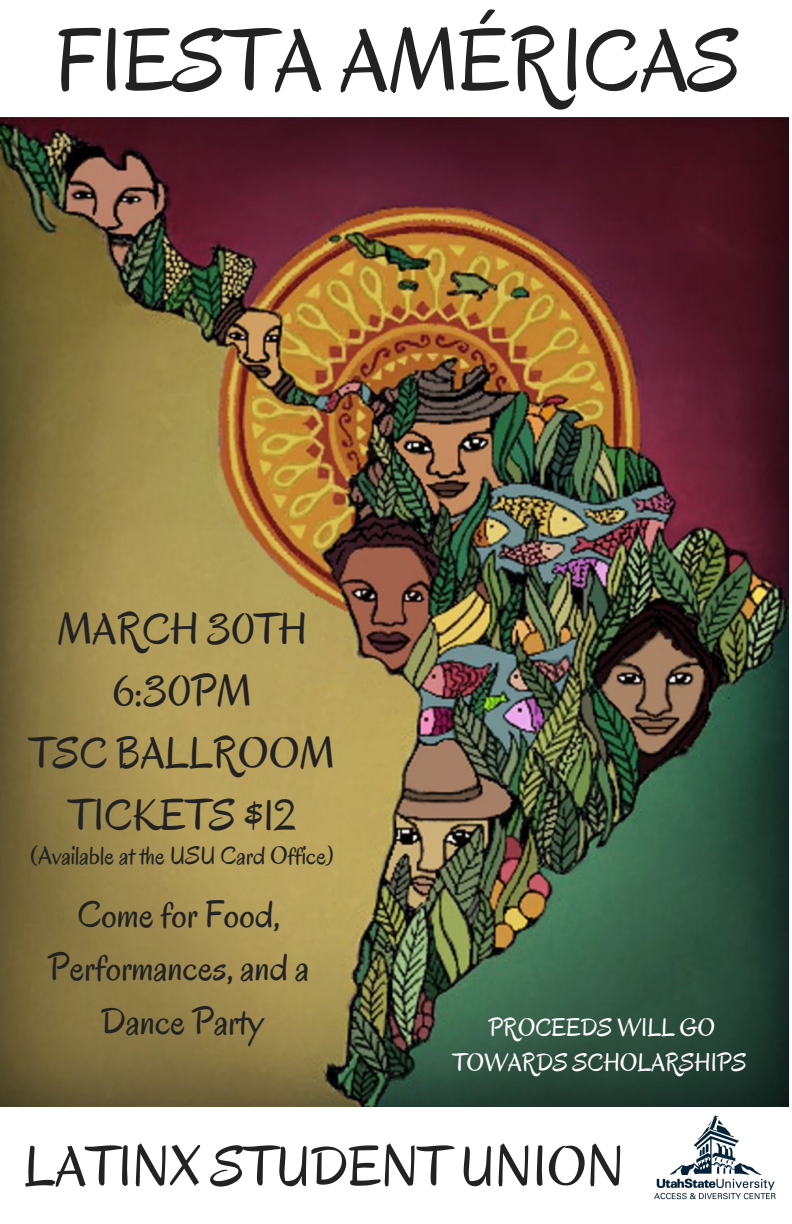
<style>
.page{position:relative;width:792px;height:1224px;background:#fff}
.page>*{position:absolute;margin:0;border:0;box-sizing:border-box;transform-origin:0 0}
.t1{font:89.8px "Oregano";color:#222}
.t2{font:57.7px "Oregano";color:#222}
.t3{font:44.9px/62.2px "Oregano";color:#222;text-align:center}
.t4{font:38.5px/53.2px "Oregano";color:#222;text-align:center}
.t5{font:25.7px/35.2px "Oregano";color:#fff;text-align:center}
.t6{font:25.7px "Oregano";color:#222}
</style>
<div class="page">
<img style="left:654px;top:1115px;width:122px;height:85px">
<img style="left:1px;top:117px;width:788px;height:990px">
<h1 class="t1" style="left:55px;top:4px;width:687px">FIESTA AMÉRICAS</h1>
<p class="t3" style="left:30px;top:598px;width:307px">MARCH 30TH<br>6:30PM<br>TSC BALLROOM<br>TICKETS $12</p>
<p class="t6" style="left:30px;top:839px;width:306px">(Available at the USU Card Office)</p>
<p class="t4" style="left:48px;top:888px;width:263px">Come for Food,<br>Performances, and a<br>Dance Party</p>
<p class="t5" style="left:453px;top:1010px;width:295px">PROCEEDS WILL GO<br>TOWARDS SCHOLARSHIPS</p>
<h2 class="t2" style="left:24px;top:1130px;width:601px">LATINX STUDENT UNION</h2>
</div>
